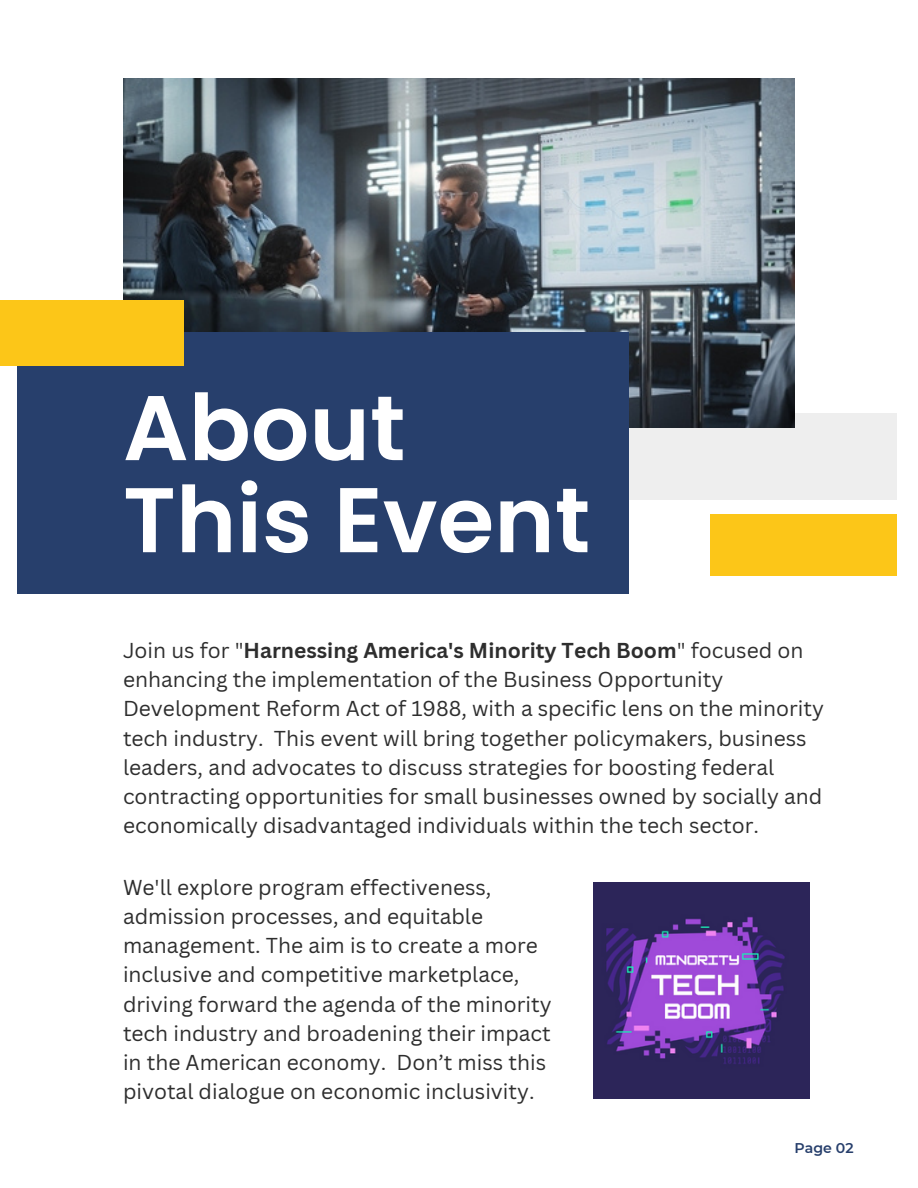
<style>
.page{position:relative;width:918px;height:1188px;background:#fff}
.page>*{position:absolute;margin:0;border:0;box-sizing:border-box;transform-origin:0 0}
.t1{font:600 91.65px/92.1px "Poppins";color:#fff}
.t2{font:21px/29.2px "Canva Sans";color:#2e2e2e}
.t3{font:600 14.1px "Montserrat";color:#273f6c}
.s1{font-weight:700}
</style>
<div class="page">
<div style="left:567px;top:413px;width:330px;height:86px;background:#eee"></div>
<div style="left:710px;top:514px;width:187px;height:62px;background:#fcc618"></div>
<img style="left:123px;top:78px;width:672px;height:349px">
<div style="left:17px;top:333px;width:611px;height:261px;background:#273f6c"></div>
<div style="left:0;top:300px;width:184px;height:66px;background:#fcc618"></div>
<img style="left:594px;top:882px;width:216px;height:216px">
<h1 class="t1" style="left:123px;top:382px;width:469px">About<br>This Event</h1>
<p class="t2" style="left:123px;top:635px;width:703px">Join us for "<span class="s1">Harnessing America's Minority Tech Boom</span>" focused on enhancing the implementation of the Business Opportunity Development Reform Act of 1988, with a specific lens on the minority tech industry. This event will bring together policymakers, business leaders, and advocates to discuss strategies for boosting federal contracting opportunities for small businesses owned by socially and economically disadvantaged individuals within the tech sector.</p>
<p class="t2" style="left:123px;top:872px;width:430px">We'll explore program effectiveness, admission processes, and equitable management. The aim is to create a more inclusive and competitive marketplace, driving forward the agenda of the minority tech industry and broadening their impact in the American economy. Don’t miss this pivotal dialogue on economic inclusivity.</p>
<p class="t3" style="left:795px;top:1139px;width:60px">Page 02</p>
</div>
